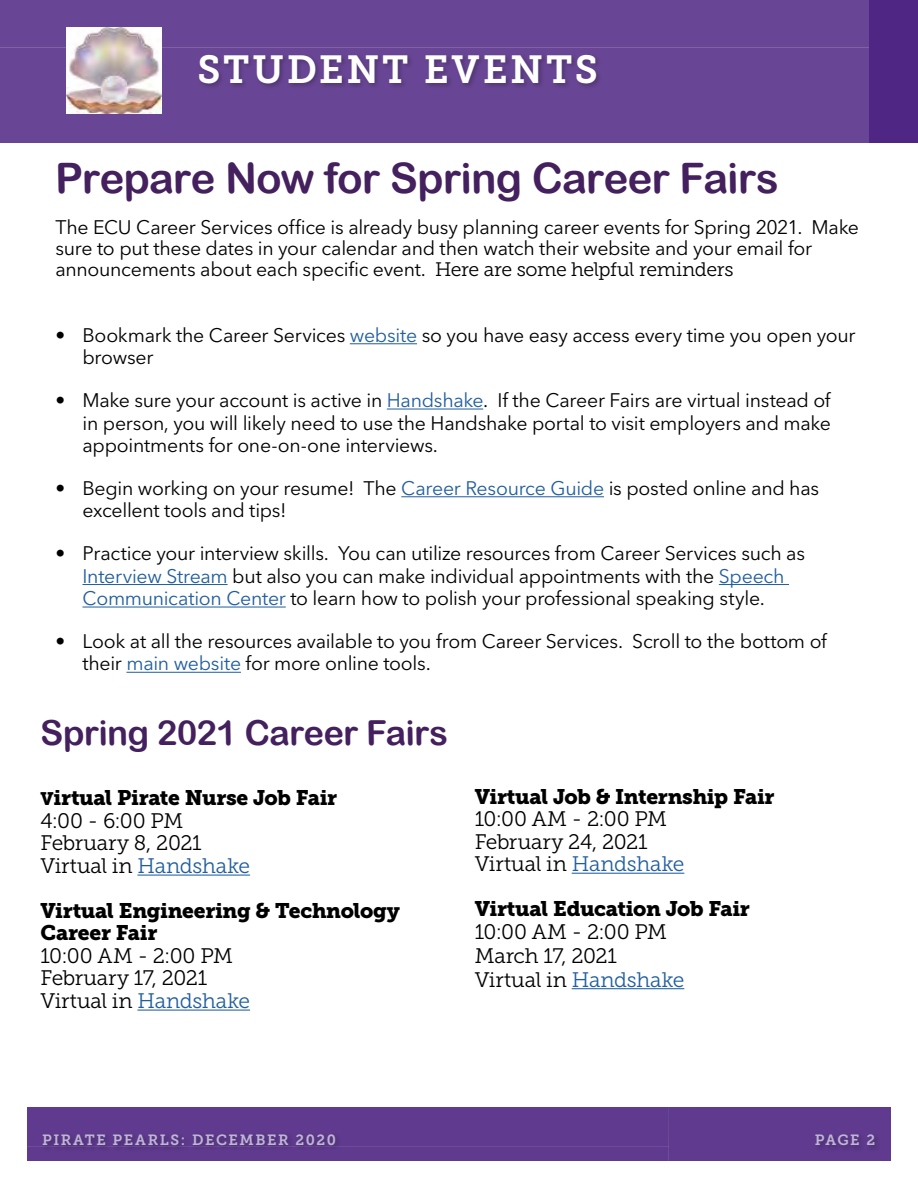
<style>
.page{position:relative;width:918px;height:1188px;background:#fff}
.page>*{position:absolute;margin:0;border:0;box-sizing:border-box;transform-origin:0 0}
.t1{font:42px "Arial Rounded MT Bold";letter-spacing:-.02em;color:#44215e}
.t2{font:39px "Museo Slab 700";letter-spacing:.065em;color:#fff}
.t3{font:34.5px "Arial Rounded MT Bold";color:#44215e}
.t4{font:21px/22.5px "Museo Slab 300";letter-spacing:-.01em;color:#000}
.t5{font:21px/22.5px "Museo Slab 900";letter-spacing:-.015em;color:#000}
.t6{font:19.5px/22.5px "Avenir Next LT Pro";letter-spacing:-.015em;color:#000}
.t7{font:14.85px "Museo Slab 700";letter-spacing:.1em;color:#bfb5d5}
.s1{font-family:"Museo Slab 300"}
.s2{color:#215e9e}
.s3{font-size:18px}
</style>
<div class="page">
<div style="left:27px;top:1107px;width:864px;height:54px;background:#5f3a8e"></div>
<div style="left:41px;top:1133px;width:150px;height:19px;background:#000;opacity:.25"></div>
<div style="left:814px;top:1133px;width:67px;height:19px;background:#593686"></div>
<div style="left:191px;top:1132px;width:151px;height:19px;background:#000;opacity:.25"></div>
<hr style="left:350px;top:343px;width:67px;height:1px;background:#215e9e">
<hr style="left:387px;top:409px;width:96px;height:1px;background:#215e9e">
<hr style="left:401px;top:496px;width:203px;height:1px;background:#215e9e">
<hr style="left:82px;top:584px;width:146px;height:1px;background:#215e9e">
<hr style="left:719px;top:584px;width:70px;height:1px;background:#215e9e">
<hr style="left:82px;top:607px;width:204px;height:1px;background:#215e9e">
<hr style="left:126px;top:672px;width:115px;height:1px;background:#215e9e">
<hr style="left:137px;top:875px;width:113px;height:1px;background:#215e9e">
<hr style="left:137px;top:1010px;width:113px;height:1px;background:#215e9e">
<hr style="left:572px;top:873px;width:112px;height:1px;background:#215e9e">
<hr style="left:572px;top:988px;width:112px;height:1px;background:#215e9e">
<div style="left:0;top:0;width:918px;height:143px;background:#4f2683"></div>
<div style="left:0;top:0;width:869px;height:142px;background:#694695"></div>
<div style="left:197px;top:53px;width:406px;height:37px;background:#000;opacity:.25"></div>
<img style="left:67px;top:27px;width:94px;height:86px">
<h2 class="t2" style="left:198px;top:47px;width:402px">STUDENT EVENTS</h2>
<h1 class="t1" style="left:56px;top:153px;width:726px">Prepare Now for Spring Career Fairs</h1>
<p class="t6" style="left:56px;top:216px;width:805px;line-height:21px">The ECU Career Services office is already busy planning career events for Spring 2021. Make sure to put these dates in your calendar and then watch their website and your email for announcements about each specific event. <span class="s1">Here are some helpful reminders</span></p>
<p class="t6" style="left:83px;top:324px;width:775px;text-indent:-27px">• Bookmark the Career Services <span class="s2">website</span> so you have easy access every time you open your browser</p>
<p class="t6" style="left:83px;top:389px;width:750px;text-align:justify;text-indent:-27px">• Make sure your account is active in <span class="s2">Handshake</span>. If the Career Fairs are virtual instead of in person, you will likely need to use the Handshake portal to visit employers and make appointments for one-on-one interviews.</p>
<p class="t6" style="left:83px;top:477px;width:738px;text-indent:-27px">• Begin working on your resume! The <span class="s2">Career Resource Guide</span> is posted online and has excellent tools and tips!</p>
<p class="t6" style="left:83px;top:542px;width:724px;text-indent:-27px">• Practice your interview skills. You can utilize resources from Career Services such as<br><span class="s2">Interview Stream</span> but also you can make individual appointments with the <span class="s2">Speech<br>Communication Center</span> to learn how to polish your professional speaking style.</p>
<p class="t6" style="left:83px;top:630px;width:746px;text-indent:-27px">• Look at all the resources available to you from Career Services. Scroll to the bottom of their <span class="s2">main website</span> for more online tools.</p>
<h3 class="t3" style="left:40px;top:713px;width:410px">Spring 2021 Career Fairs</h3>
<p class="t5" style="left:40px;top:787px;width:298px"><span class="s3">V</span>irtual Pirate Nurse Job Fair</p>
<p class="t4" style="left:41px;top:810px;width:211px">4:00 - 6:00 PM<br>February 8, 2021<br>Virtual in <span class="s2">Handshake</span></p>
<p class="t5" style="left:41px;top:900px;width:361px">Virtual Engineering &amp; Technology<br>Career Fair</p>
<p class="t4" style="left:41px;top:945px;width:211px">10:00 AM - 2:00 PM<br>February 17, 2021<br>Virtual in <span class="s2">Handshake</span></p>
<p class="t5" style="left:475px;top:785px;width:301px">Virtual Job &amp; Internship Fair</p>
<p class="t4" style="left:475px;top:808px;width:211px">10:00 AM - 2:00 PM<br>February 24, 2021<br>Virtual in <span class="s2">Handshake</span></p>
<p class="t5" style="left:475px;top:898px;width:277px">Virtual Education Job Fair</p>
<p class="t4" style="left:475px;top:919px;width:211px;line-height:24px">10:00 AM - 2:00 PM<br>March 17, 2021<br>Virtual in <span class="s2">Handshake</span></p>
<p class="t7" style="left:42px;top:1132px;width:295px">PIRATE PEARLS: DECEMBER 2020</p>
<p class="t7" style="left:815px;top:1132px;width:62px">PAGE 2</p>
</div>
